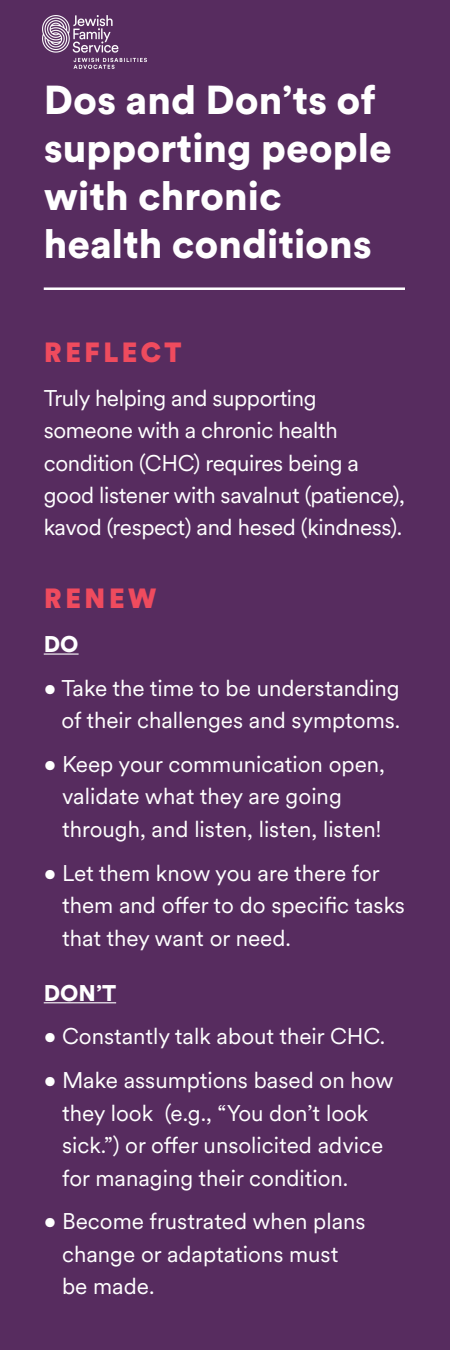
<style>
.page{position:relative;width:450px;height:1350px;background:#572c5f}
.page>*{position:absolute;margin:0;border:0;box-sizing:border-box;transform-origin:0 0}
.t1{font:900 40px/48px "Circular XX";color:#fff}
.t2{font:900 27.5px "Circular XX";letter-spacing:.11em;color:#ef4b5e}
.t3{font:22.5px/32.5px "Circular XX";color:#fff}
.t4{font:900 22.5px "Circular XX";color:#fff}
</style>
<div class="page">
<hr style="left:44px;top:653px;width:35px;height:2px;background:#fff">
<hr style="left:44px;top:1002px;width:72px;height:1px;background:#fff">
<hr style="left:44px;top:287px;width:361px;height:3px;background:#fff">
<img style="left:43px;top:15px;width:103px;height:53px">
<p class="t1" style="left:44px;top:74px;width:350px">Dos and Don’ts of supporting people with chronic health conditions</p>
<p class="t2" style="left:44px;top:332px;width:139px">REFLECT</p>
<p class="t3" style="left:44px;top:380px;width:363px">Truly helping and supporting someone with a chronic health condition (CHC) requires being a good listener with savalnut (patience), kavod (respect) and hesed (kindness).</p>
<p class="t2" style="left:44px;top:579px;width:115px">RENEW</p>
<p class="t4" style="left:44px;top:628px;width:36px">DO</p>
<p class="t3" style="left:44px;top:671px;width:358px;text-align:right">• Take the time to be understanding of their challenges and symptoms.</p>
<p class="t3" style="left:62px;top:747px;width:324px;text-indent:-18px">• Keep your communication open, validate what they are going through, and listen, listen, listen!</p>
<p class="t3" style="left:62px;top:856px;width:344px;text-indent:-18px">• Let them know you are there for them and offer to do specific tasks that they want or need.</p>
<p class="t4" style="left:44px;top:977px;width:74px">DON’T</p>
<p class="t3" style="left:44px;top:1019px;width:343px">• Constantly talk about their CHC.</p>
<p class="t3" style="left:62px;top:1063px;width:333px;text-indent:-18px">• Make assumptions based on how they look (e.g., “You don’t look sick.”) or offer unsolicited advice for managing their condition.</p>
<p class="t3" style="left:62px;top:1204px;width:305px;text-indent:-18px">• Become frustrated when plans change or adaptations must be made.</p>
</div>
